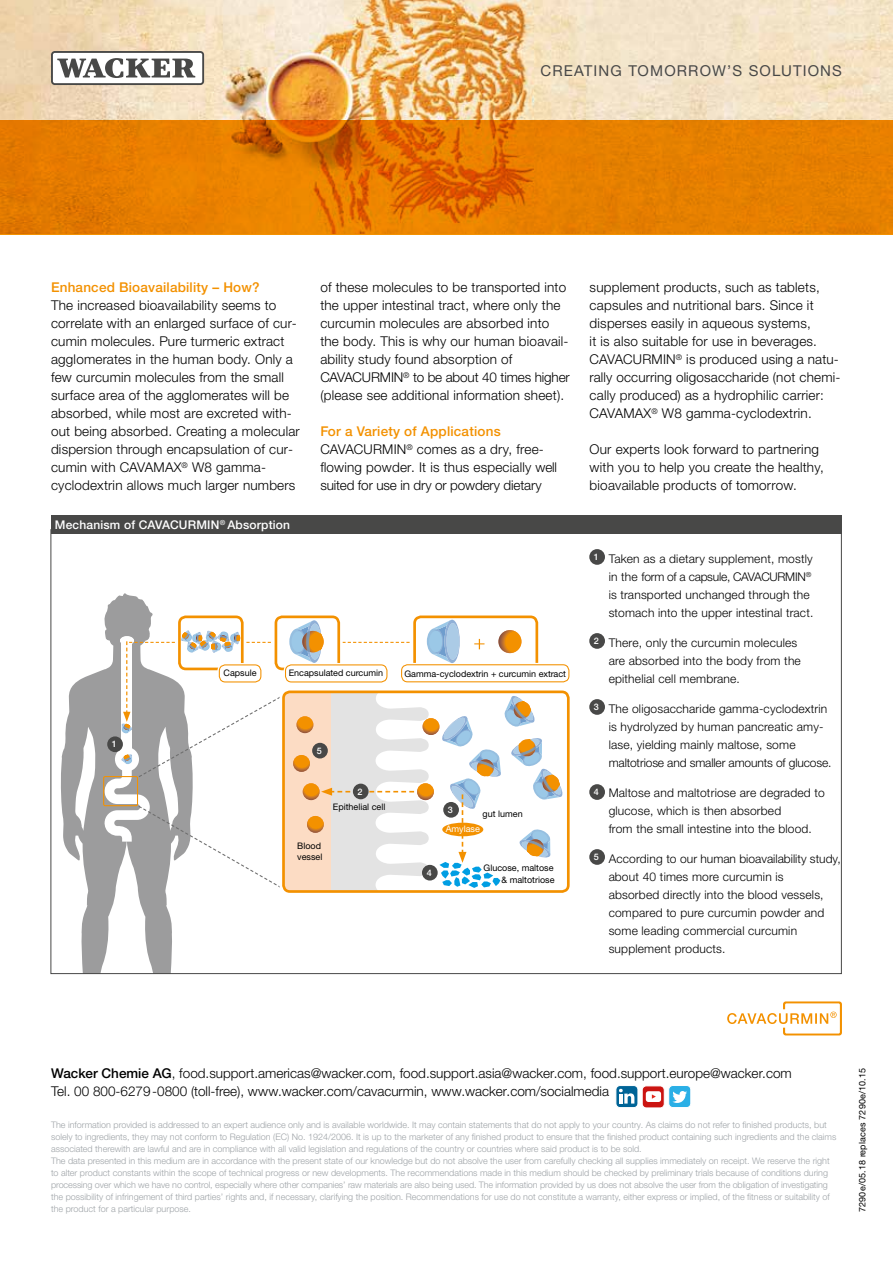
<style>
.page{position:relative;width:893px;height:1263px;background:#fff}
.page>*{position:absolute;margin:0;border:0;box-sizing:border-box;transform-origin:0 0}
.t1{font:15px "Neue Helveticafor WACKER 55";letter-spacing:.075em;color:#484847}
.t2{font:13.5px/18px "Neue Helveticafor WACKER 45";letter-spacing:.015em;color:#000}
.t3{font:13.5px "Neue Helveticafor WACKER 65";letter-spacing:.015em;color:#f39100}
.t4{font:12px/18px "Neue Helveticafor WACKER 45";letter-spacing:.015em;color:#000}
.t5{font:12px "Neue Helveticafor WACKER 65";letter-spacing:.015em;color:#fff}
.t6{font:9px/12px "Neue Helveticafor WACKER 45";color:#9ea3a7}
.t7{font:9px/10.8px "Neue Helveticafor WACKER 55";color:#000}
.t8{font:9px "Neue Helveticafor WACKER 55";color:#fff}
.t9{font:9px "Neue Helveticafor WACKER 65";color:#fff}
.s1{font-family:"Neue Helveticafor WACKER 65";font-size:9px;color:#fff}
.s2{font-family:"Neue Helveticafor WACKER 65"}
</style>
<div class="page">
<img style="left:0;top:0;width:893px;height:120px">
<svg style="left:60px;top:593px;width:112px;height:379px"></svg>
<svg style="left:616px;top:1085px;width:75px;height:23px"></svg>
<svg style="left:727px;top:1001px;width:115px;height:34px"></svg>
<svg style="left:0;top:120px;width:893px;height:114px;background:#e47a00"></svg>
<svg style="left:51px;top:51px;width:153px;height:34px"></svg>
<div style="left:53px;top:53px;width:149px;height:30px;background:#fff;border-radius:2px"></div>
<svg style="left:57px;top:58px;width:138px;height:20px"></svg>
<div style="left:411px;top:613px;width:130px;height:60px;border:8px solid #fff;border-radius:6px"></div>
<div style="left:272px;top:613px;width:70px;height:60px;border:8px solid #fff;border-radius:6px"></div>
<div style="left:176px;top:613px;width:70px;height:60px;border:8px solid #fff;border-radius:6px"></div>
<div style="left:413px;top:615px;width:125px;height:55px;border:3px solid #f39100;border-radius:6px"></div>
<div style="left:275px;top:615px;width:65px;height:55px;border:3px solid #f39100;border-radius:6px"></div>
<div style="left:178px;top:615px;width:66px;height:55px;border:3px solid #f39100;border-radius:6px"></div>
<div style="left:406px;top:663px;width:166px;height:21px;border:4px solid #fff;border-radius:6px"></div>
<div style="left:589px;top:549px;width:16px;height:16px;background:#484847;border-radius:50%"></div>
<div style="left:589px;top:633px;width:16px;height:16px;background:#484847;border-radius:50%"></div>
<div style="left:589px;top:699px;width:16px;height:16px;background:#484847;border-radius:50%"></div>
<div style="left:589px;top:784px;width:16px;height:16px;background:#484847;border-radius:50%"></div>
<div style="left:589px;top:849px;width:16px;height:16px;background:#484847;border-radius:50%"></div>
<div style="left:282px;top:690px;width:288px;height:203px;border:3px solid #f39100;border-radius:6px"></div>
<div style="left:103px;top:776px;width:35px;height:30px;border:1px solid #f39100;border-radius:2px"></div>
<svg style="left:104px;top:620px;width:460px;height:271px"></svg>
<svg style="left:423px;top:718px;width:16px;height:17px"></svg>
<div style="left:422px;top:865px;width:16px;height:15px;background:#484847;border-radius:50%"></div>
<div style="left:353px;top:784px;width:16px;height:15px;background:#484847;border-radius:50%"></div>
<div style="left:312px;top:743px;width:16px;height:15px;background:#484847;border-radius:50%"></div>
<div style="left:443px;top:802px;width:16px;height:16px;background:#484847;border-radius:50%"></div>
<div style="left:51px;top:515px;width:791px;height:18px;background:#484847"></div>
<p class="t1" style="left:540px;top:61px;width:303px">CREATING TOMORROW’S SOLUTIONS</p>
<p class="t3" style="left:51px;top:279px;width:210px">Enhanced Bioavailability – How?</p>
<p class="t2" style="left:51px;top:297px;width:250px">The increased bioavailability seems to correlate with an enlarged surface of cur&shy;cumin molecules. Pure turmeric extract agglomerates in the human body. Only a few curcumin molecules from the small surface area of the agglomerates will be absorbed, while most are excreted with&shy;out being absorbed. Creating a molecular dispersion through encapsulation of cur&shy;cumin with CAVAMAX<sup>®</sup> W8 gamma&shy;cyclodextrin allows much larger numbers</p>
<p class="t5" style="left:55px;top:517px;width:237px">Mechanism of CAVACURMIN<sup>®</sup> Absorption</p>
<p class="t2" style="left:320px;top:279px;width:251px">of these molecules to be transported into the upper intestinal tract, where only the curcumin molecules are absorbed into the body. This is why our human bioavail&shy;ability study found absorption of CAVACURMIN<sup>®</sup> to be about 40 times higher (please see additional information sheet).</p>
<p class="t3" style="left:320px;top:423px;width:182px">For a Variety of Applications</p>
<p class="t2" style="left:320px;top:441px;width:238px">CAVACURMIN<sup>®</sup> comes as a dry, free&shy;flowing powder. It is thus especially well suited for use in dry or powdery dietary</p>
<p class="t9" style="left:112px;top:739px;width:7px">1</p>
<p class="t7" style="left:224px;top:668px;width:34px">Capsule</p>
<p class="t7" style="left:289px;top:668px;width:96px">Encapsulated curcumin</p>
<p class="t7" style="left:404px;top:668px;width:163px">Gamma-cyclodextrin + curcumin extract</p>
<p class="t9" style="left:317px;top:745px;width:7px">5</p>
<p class="t9" style="left:358px;top:786px;width:7px">2</p>
<p class="t7" style="left:333px;top:801px;width:54px">Epithelial cell</p>
<p class="t7" style="left:297px;top:840px;width:27px">Blood vessel</p>
<p class="t9" style="left:427px;top:867px;width:7px">4</p>
<p class="t9" style="left:448px;top:804px;width:7px">3</p>
<p class="t7" style="left:483px;top:808px;width:42px">gut lumen</p>
<p class="t8" style="left:446px;top:824px;width:36px">Amylase</p>
<p class="t7" style="left:484px;top:861px;width:72px;line-height:12px;text-align:right">Glucose, maltose &amp; maltotriose</p>
<p class="t2" style="left:590px;top:279px;width:252px">supplement products, such as tablets, capsules and nutritional bars. Since it disperses easily in aqueous systems,<br>it is also suitable for use in beverages.<br>CAVACURMIN<sup>®</sup> is produced using a natu&shy;rally occurring oligosaccharide (not chemi&shy;cally produced) as a hydrophilic carrier:<br>CAVAMAX<sup>®</sup> W8 gamma-cyclodextrin.</p>
<p class="t2" style="left:590px;top:441px;width:236px">Our experts look forward to partnering with you to help you create the healthy, bioavailable products of tomorrow.</p>
<p class="t4" style="left:609px;top:549px;width:206px;text-indent:-15px"><sup>1</sup> Taken as a dietary supplement, mostly in the form of a capsule, CAVACURMIN<sup>® </sup>is transported unchanged through the stomach into the upper intestinal tract.</p>
<p class="t4" style="left:609px;top:633px;width:194px;text-indent:-15px"><sup>2</sup> There, only the curcumin molecules are absorbed into the body from the epithelial cell membrane.</p>
<p class="t4" style="left:609px;top:699px;width:224px;text-indent:-15px"><sup>3</sup> The oligosaccharide gamma-cyclodextrin is hydrolyzed by human pancreatic amy&shy;lase, yielding mainly maltose, some maltotriose and smaller amounts of glucose.</p>
<p class="t4" style="left:609px;top:783px;width:217px;text-indent:-15px"><span class="s1">4</span> Maltose and maltotriose are degraded to glucose, which is then absorbed<br>from the small intestine into the blood.</p>
<p class="t4" style="left:609px;top:849px;width:234px;text-indent:-15px"><sup>5</sup> According to our human bioavailability study, about 40 times more curcumin is<br>absorbed directly into the blood vessels, compared to pure curcumin powder and some leading commercial curcumin supplement products.</p>
<p class="t2" style="left:51px;top:1064px;width:742px"><span class="s2">Wacker Chemie AG</span>, food.support.americas@wacker.com, food.support.asia@wacker.com, food.support.europe@wacker.com<br>Tel. 00 800-6279-0800 (toll-free), www.wacker.com/cavacurmin, www.wacker.com/socialmedia</p>
<p class="t6" style="left:51px;top:1119px;width:787px">The information provided is addressed to an expert audience only and is available worldwide. It may contain statements that do not apply to your country. As claims do not refer to finished products, but solely to ingredients, they may not conform to Regulation (EC) No. 1924/2006. It is up to the marketer of any finished product to ensure that the finished product containing such ingredients and the claims associated therewith are lawful and are in compliance with all valid legislation and regulations of the country or countries where said product is to be sold.<br>The data presented in this medium are in accordance with the present state of our knowledge but do not absolve the user from carefully checking all supplies immediately on receipt. We reserve the right to alter product constants within the scope of technical progress or new developments. The recommendations made in this medium should be checked by preliminary trials because of conditions during processing over which we have no control, especially where other companies’ raw materials are also being used. The information provided by us does not absolve the user from the obligation of investigating the possibility of infringement of third parties’ rights and, if necessary, clarifying the position. Recommendations for use do not constitute a warranty, either express or implied, of the fitness or suitability of the product for a particular purpose.</p>
<p class="t7" style="left:857px;top:1212px;width:145px;rotate:-90deg">7290e/05.18 replaces 7290e/10.15</p>
</div>
